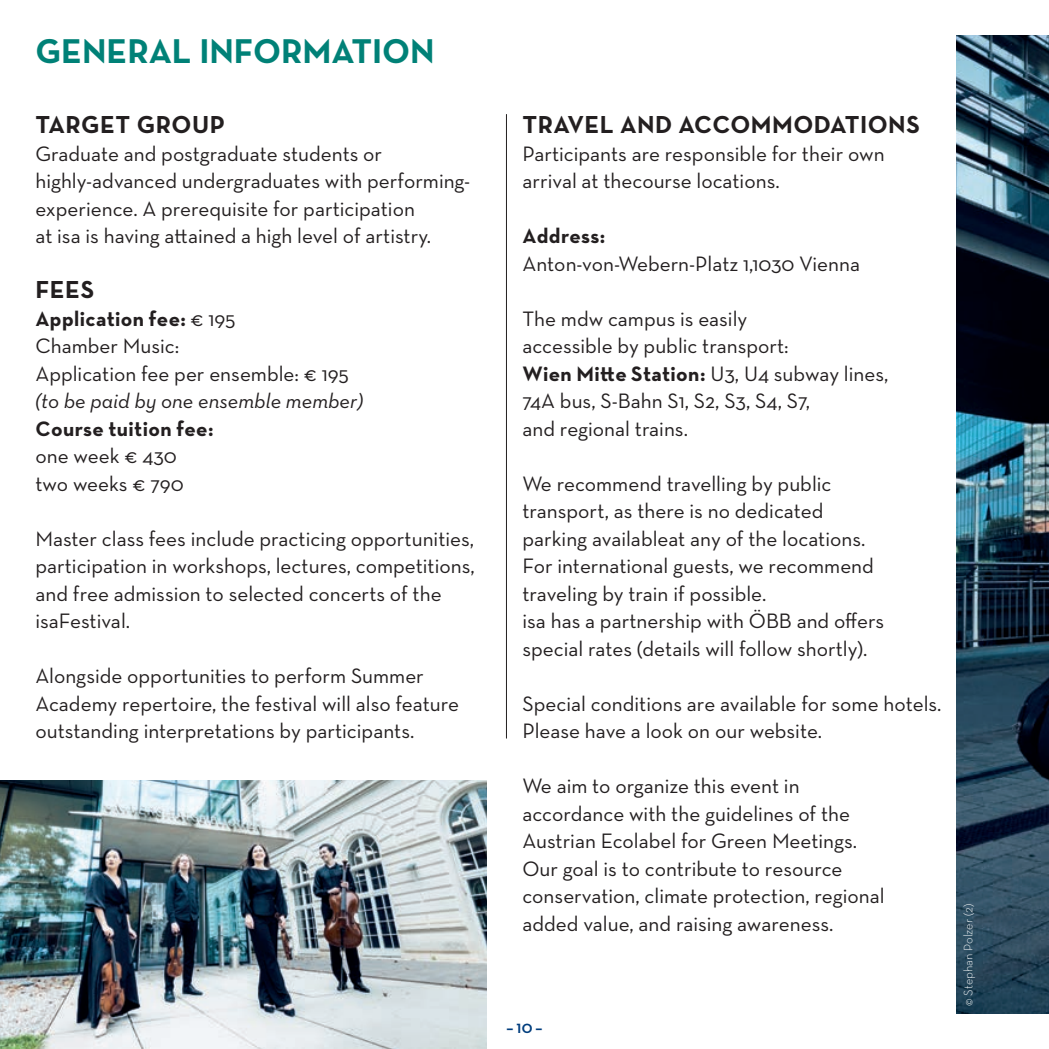
<style>
.page{position:relative;width:1049px;height:1049px;background:#fff}
.page>*{position:absolute;margin:0;border:0;box-sizing:border-box;transform-origin:0 0}
.t1{font:700 35px "Neutraface Text";color:#008177}
.t2{font:700 25px "Neutraface Text";letter-spacing:.02em;color:#231f20}
.t3{font:21.25px/27.5px "Neutraface Text";color:#231f20}
.t4{font:italic 21.25px "Neutraface Text";color:#231f20}
.t5{font:700 21.25px "Neutraface Text";letter-spacing:.015em;color:#231f20}
.t6{font:700 17.5px "Neutraface Display";color:#013d7d}
.t7{font:300 12.5px "Neutraface Text";color:#fff}
.s1{font-weight:700}
</style>
<div class="page">
<img style="left:957px;top:35px;width:92px;height:978px">
<hr style="left:506px;top:114px;width:1px;height:624px;background:#231f20">
<img style="left:0;top:780px;width:487px;height:269px">
<h1 class="t1" style="left:35px;top:28px;width:401px">GENERAL INFORMATION</h1>
<p class="t2" style="left:35px;top:109px;width:191px">TARGET GROUP</p>
<p class="t3" style="left:35px;top:140px;width:436px">Graduate and postgraduate students or highly-advanced undergraduates with performing&shy;experience. A prerequisite for participation<br>at isa is having attained a high level of artistry.</p>
<p class="t2" style="left:35px;top:274px;width:60px">FEES</p>
<p class="t3" style="left:35px;top:305px;width:315px"><span class="s1">Application fee:</span> € 195<br>Chamber Music:<br>Application fee per ensemble: € 195</p>
<p class="t4" style="left:35px;top:388px;width:329px">(to be paid by one ensemble member)</p>
<p class="t5" style="left:35px;top:415px;width:180px">Course tuition fee:</p>
<p class="t3" style="left:35px;top:442px;width:150px">one week € 430 two weeks € 790</p>
<p class="t3" style="left:35px;top:525px;width:441px">Master class fees include practicing opportunities, participation in workshops, lectures, competitions, and free admission to selected concerts of the isaFestival.</p>
<p class="t3" style="left:35px;top:662px;width:425px">Alongside opportunities to perform Summer<br>Academy repertoire, the festival will also feature outstanding interpretations by participants.</p>
<p class="t2" style="left:522px;top:109px;width:399px">TRAVEL AND ACCOMMODATIONS</p>
<p class="t3" style="left:522px;top:140px;width:364px">Participants are responsible for their own arrival at thecourse locations.</p>
<p class="t5" style="left:522px;top:222px;width:84px">Address:</p>
<p class="t3" style="left:522px;top:250px;width:339px">Anton-von-Webern-Platz 1,1030 Vienna</p>
<p class="t3" style="left:522px;top:305px;width:367px">The mdw campus is easily<br>accessible by public transport:<br><span class="s1">Wien Mitte Station:</span> U3, U4 subway lines,<br>74A bus, S-Bahn S1, S2, S3, S4, S7,<br>and regional trains.</p>
<p class="t3" style="left:522px;top:470px;width:363px">We recommend travelling by public transport, as there is no dedicated parking availableat any of the locations.<br>For international guests, we recommend traveling by train if possible.<br>isa has a partnership with ÖBB and offers special rates (details will follow shortly).</p>
<p class="t3" style="left:522px;top:690px;width:420px">Special conditions are available for some hotels.<br>Please have a look on our website.</p>
<p class="t3" style="left:522px;top:772px;width:364px">We aim to organize this event in accordance with the guidelines of the Austrian Ecolabel for Green Meetings.<br>Our goal is to contribute to resource conservation, climate protection, regional added value, and raising awareness.</p>
<p class="t6" style="left:506px;top:1017px;width:38px">– 10 –</p>
<p class="t7" style="left:960px;top:1006px;width:104px;rotate:-90deg">© Stephan Polzer (2)</p>
</div>
